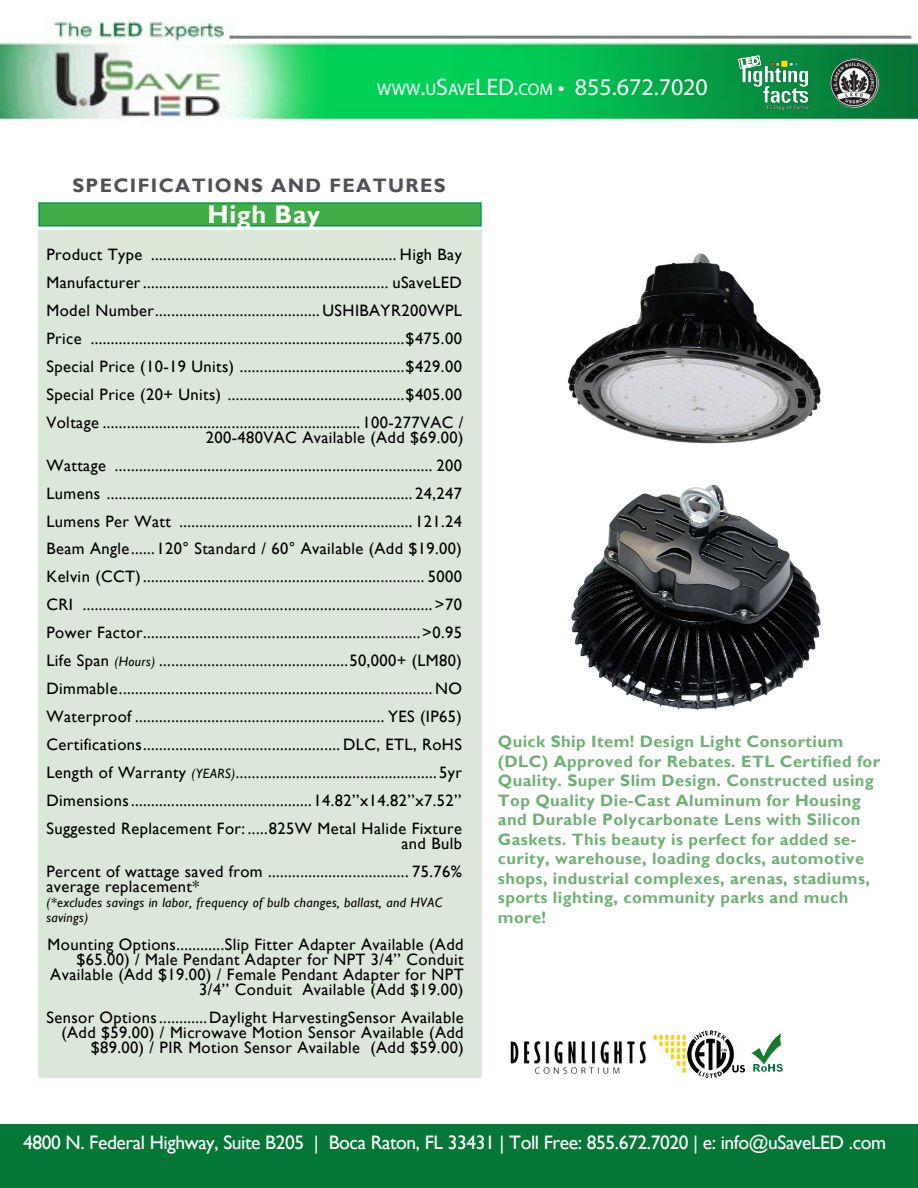
<style>
.page{position:relative;width:918px;height:1188px;background:#fff}
.page>*{position:absolute;margin:0;border:0;box-sizing:border-box;transform-origin:0 0}
.t1{font:700 25.5px "Gill Sans";letter-spacing:.025em;color:#fff}
.t2{font:24px "Myriad Pro";color:#fff}
.t3{font:19.5px "Gill Sans";letter-spacing:-.02em;color:#fff}
.t4{font:700 19.5px "Gill Sans";letter-spacing:.07em;color:#4e5158}
.t5{font:16.5px/27.9px "Gill Sans";letter-spacing:.025em;color:#000;text-align:right}
.t6{font:700 16.5px/19.5px "Gill Sans";letter-spacing:.025em;color:#70b175}
.t7{font:italic 13.5px/15px "Gill Sans";letter-spacing:.025em;color:#000}
.s1{font-size:16.8px}
.s2{font-style:italic;font-size:13.5px}
</style>
<div class="page">
<div style="left:38px;top:230px;width:444px;height:848px;background:#dbe7d8"></div>
<div style="left:38px;top:202px;width:444px;height:25px;background:#41ad49;border:2px solid #019c49"></div>
<div style="left:0;top:1124px;width:918px;height:64px;background:#067737"></div>
<img style="left:0;top:17px;width:918px;height:105px">
<img style="left:738px;top:55px;width:72px;height:55px">
<img style="left:830px;top:58px;width:49px;height:50px;border-radius:25px">
<img style="left:751px;top:1034px;width:32px;height:38px">
<img style="left:510px;top:1034px;width:178px;height:41px">
<img style="left:567px;top:253px;width:254px;height:458px">
<img style="left:688px;top:1030px;width:57px;height:47px">
<h2 class="t2" style="left:377px;top:72px;width:332px"><span class="s1">WWW</span>.<span class="s1">U</span>S<span class="s1">AVE</span>LED.<span class="s1">COM</span> • 855.672.7020</h2>
<p class="t4" style="left:72px;top:173px;width:375px">SPECIFICATIONS AND FEATURES</p>
<h1 class="t1" style="left:208px;top:199px;width:114px">High Bay</h1>
<p class="t5" style="left:46px;top:241px;width:419px;text-align:justify">Product Type ............................................................. High Bay Manufacturer............................................................. uSaveLED Model Number......................................... USHIBAYR200WPL Price ..............................................................................$475.00<br>Special Price (10-19 Units) .........................................$429.00<br>Special Price (20+ Units) ............................................$405.00<br>Voltage ................................................................ 100-277VAC /</p>
<p class="t5" style="left:46px;top:423px;width:419px;text-align:justify;text-indent:159px">200-480VAC Available (Add $69.00)<br>Wattage ............................................................................... 200<br>Lumens ............................................................................ 24,247<br>Lumens Per Watt .......................................................... 121.24<br>Beam Angle......120° Standard / 60° Available (Add $19.00)<br>Kelvin (CCT)...................................................................... 5000<br>CRI ....................................................................................... &gt;70<br>Power Factor.....................................................................&gt;0.95<br>Life Span <span class="s2">(Hours)</span> ...............................................50,000+ (LM80)<br>Dimmable..............................................................................NO Waterproof .............................................................. YES (IP65)<br>Certifications................................................. DLC, ETL, RoHS Length of Warranty <span class="s2">(YEARS)</span>.................................................. 5yr Dimensions.............................................14.82’’x14.82’’x7.52’’ Suggested Replacement For: .....825W Metal Halide Fixture</p>
<p class="t5" style="left:46px;top:830px;width:417px">and Bulb<br>Percent of wattage saved from ................................... 75.76%</p>
<p class="t5" style="left:46px;top:873px;width:154px">average replacement*</p>
<p class="t7" style="left:46px;top:895px;width:397px">(*excludes savings in labor, frequency of bulb changes, ballast, and HVAC savings)</p>
<p class="t5" style="left:48px;top:937px;width:418px;line-height:15px">Mounting Options............Slip Fitter Adapter Available (Add $65.00) / Male Pendant Adapter for NPT 3/4’’ Conduit Available (Add $19.00) / Female Pendant Adapter for NPT 3/4’’ Conduit Available (Add $19.00)</p>
<p class="t5" style="left:46px;top:1010px;width:419px;line-height:15px">Sensor Options............Daylight HarvestingSensor Available (Add $59.00) / Microwave Motion Sensor Available (Add $89.00) / PIR Motion Sensor Available (Add $59.00)</p>
<p class="t6" style="left:498px;top:733px;width:384px">Quick Ship Item! Design Light Consortium (DLC) Approved for Rebates. ETL Certified for Quality. Super Slim Design. Constructed using Top Quality Die-Cast Aluminum for Housing and Durable Polycarbonate Lens with Silicon Gaskets. This beauty is perfect for added se&shy;curity, warehouse, loading docks, automotive shops, industrial complexes, arenas, stadiums, sports lighting, community parks and much more!</p>
<p class="t3" style="left:23px;top:1131px;width:865px">4800 N. Federal Highway, Suite B205 | Boca Raton, FL 33431 | Toll Free: 855.672.7020 | e: info@uSaveLED .com</p>
</div>
